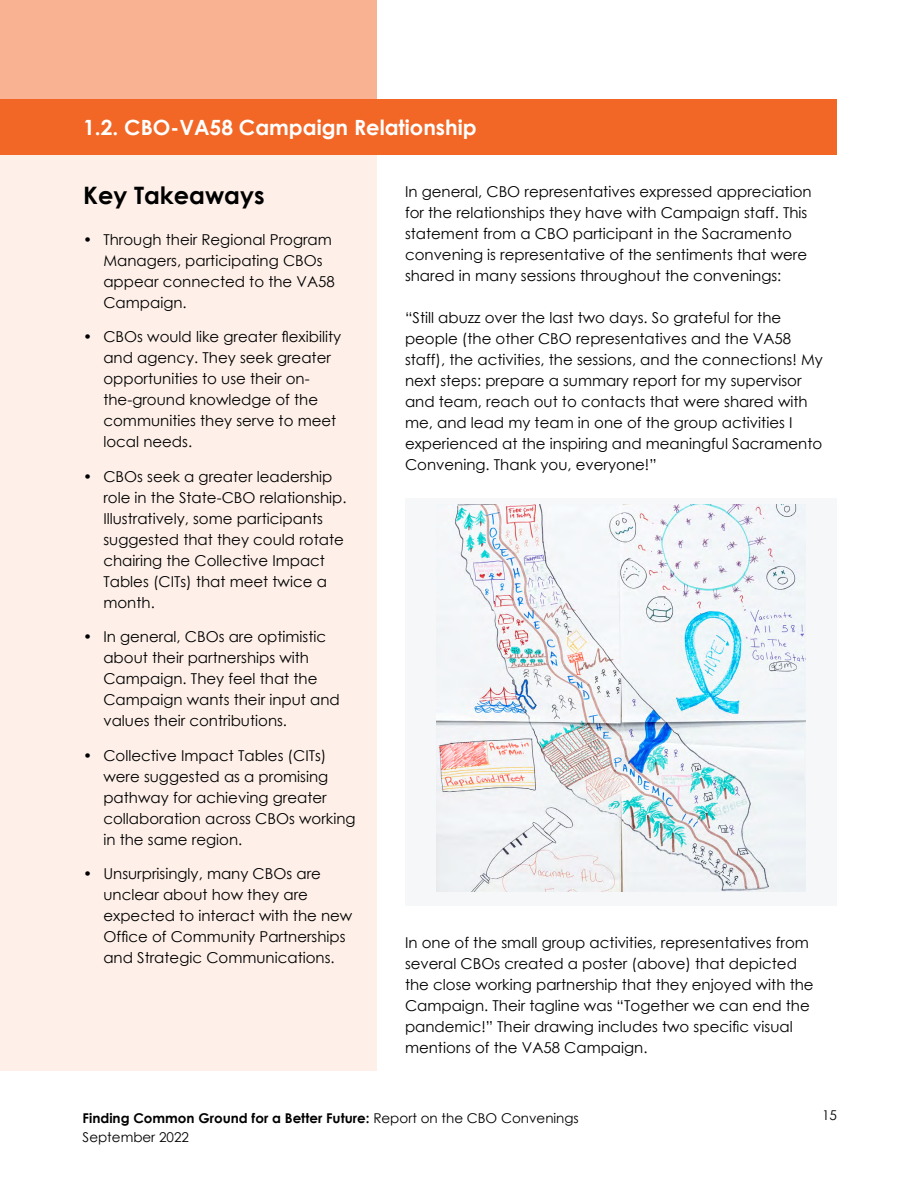
<style>
.page{position:relative;width:918px;height:1188px;background:#fff}
.page>*{position:absolute;margin:0;border:0;box-sizing:border-box;transform-origin:0 0}
.t1{font:700 24px "Century Gothic";color:#000}
.H2{font:700 21px "Century Gothic";color:#fff}
.Paragraph{font:15px/21px "Century Gothic";color:#000}
.t2{font:700 13.5px "Century Gothic";color:#000}
.t3{font:13.5px "Century Gothic";color:#000}
.s1{font-weight:400}
</style>
<div class="page">
<div style="left:0;top:0;width:377px;height:149px;background:#f9b393"></div>
<div style="left:0;top:127px;width:377px;height:944px;background:#fef0e9"></div>
<div style="left:0;top:99px;width:837px;height:56px;background:#f26726"></div>
<div style="left:405px;top:498px;width:432px;height:408px;background:#f6f7f9"></div>
<img style="left:437px;top:505px;width:368px;height:387px">
<h3 class="H2" style="left:83px;top:111px;width:395px">1.2. CBO-VA58 Campaign Relationship</h3>
<h3 class="t1" style="left:83px;top:177px;width:183px">Key Takeaways</h3>
<p class="Paragraph" style="left:103px;top:229px;width:233px;text-indent:-20px">• Through their Regional Program<br>Managers, participating CBOs appear connected to the VA58<br>Campaign.</p>
<p class="Paragraph" style="left:103px;top:326px;width:239px;text-indent:-20px">• CBOs would like greater flexibility and agency. They seek greater opportunities to use their on&shy;the-ground knowledge of the communities they serve to meet local needs.</p>
<p class="Paragraph" style="left:103px;top:466px;width:245px;text-indent:-20px">• CBOs seek a greater leadership role in the State-CBO relationship.<br>Illustratively, some participants suggested that they could rotate chairing the Collective Impact<br>Tables (CITs) that meet twice a month.</p>
<p class="Paragraph" style="left:103px;top:626px;width:238px;text-indent:-20px">• In general, CBOs are optimistic about their partnerships with<br>Campaign. They feel that the<br>Campaign wants their input and values their contributions.</p>
<p class="Paragraph" style="left:103px;top:745px;width:254px;text-indent:-20px">• Collective Impact Tables (CITs) were suggested as a promising pathway for achieving greater collaboration across CBOs working in the same region.</p>
<p class="Paragraph" style="left:103px;top:863px;width:251px;text-indent:-20px">• Unsurprisingly, many CBOs are unclear about how they are expected to interact with the new<br>Office of Community Partnerships and Strategic Communications.</p>
<p class="Paragraph" style="left:405px;top:181px;width:408px">In general, CBO representatives expressed appreciation for the relationships they have with Campaign staff. This statement from a CBO participant in the Sacramento convening is representative of the sentiments that were shared in many sessions throughout the convenings:</p>
<p class="Paragraph" style="left:405px;top:307px;width:419px">“Still abuzz over the last two days. So grateful for the people (the other CBO representatives and the VA58 staff), the activities, the sessions, and the connections! My next steps: prepare a summary report for my supervisor and team, reach out to contacts that were shared with me, and lead my team in one of the group activities I experienced at the inspiring and meaningful Sacramento Convening. Thank you, everyone!”</p>
<p class="Paragraph" style="left:405px;top:932px;width:410px">In one of the small group activities, representatives from several CBOs created a poster (above) that depicted the close working partnership that they enjoyed with the Campaign. Their tagline was “Together we can end the pandemic!” Their drawing includes two specific visual mentions of the VA58 Campaign.</p>
<p class="t2" style="left:83px;top:1107px;width:498px">Finding Common Ground for a Better Future: <span class="s1">Report on the CBO Convenings</span></p>
<p class="t3" style="left:822px;top:1105px;width:16px">15</p>
<p class="t3" style="left:83px;top:1128px;width:108px">September 2022</p>
</div>
